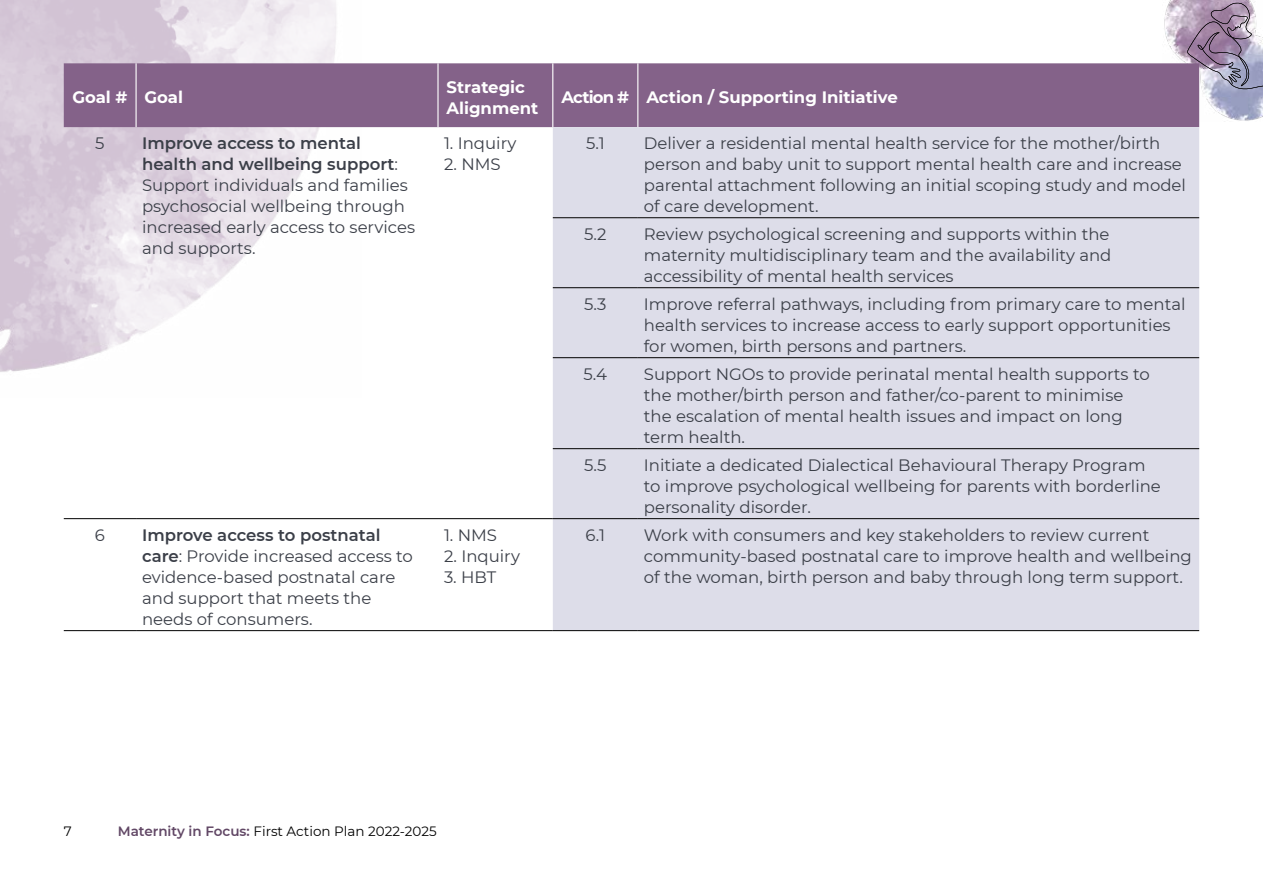
<style>
.page{position:relative;width:1263px;height:893px;background:#fff}
.page>*{position:absolute;margin:0;border:0;box-sizing:border-box;transform-origin:0 0}
.Table_body{font:16.5px/21px "Montserrat";color:#3b3f48}
.Table_header_-_Rever{font:700 16.5px/21px "Montserrat";color:#fff}
.t1{font:13.5px "Montserrat";color:#000}
.s1{font-weight:600}
.s2{font-weight:600;color:#614765}
</style>
<div class="page">
<svg style="left:0;top:0;width:388px;height:520px"></svg>
<img style="left:1164px;top:0;width:99px;height:122px">
<svg style="left:1187px;top:3px;width:76px;height:87px;background:#a598af"></svg>
<div style="left:64px;top:63px;width:1135px;height:64px;background:#846289"></div>
<div style="left:553px;top:127px;width:646px;height:503px;background:#dddde9"></div>
<hr style="left:553px;top:217px;width:85px;height:1px;background:#000">
<hr style="left:638px;top:217px;width:561px;height:1px;background:#000">
<hr style="left:553px;top:287px;width:85px;height:1px;background:#000">
<hr style="left:638px;top:287px;width:561px;height:1px;background:#000">
<hr style="left:553px;top:357px;width:85px;height:1px;background:#000">
<hr style="left:638px;top:357px;width:561px;height:1px;background:#000">
<hr style="left:553px;top:448px;width:85px;height:1px;background:#000">
<hr style="left:638px;top:448px;width:561px;height:1px;background:#000">
<hr style="left:64px;top:518px;width:72px;height:1px;background:#000">
<hr style="left:136px;top:518px;width:302px;height:1px;background:#000">
<hr style="left:438px;top:518px;width:115px;height:1px;background:#000">
<hr style="left:553px;top:518px;width:85px;height:1px;background:#000">
<hr style="left:638px;top:518px;width:561px;height:1px;background:#000">
<hr style="left:64px;top:630px;width:72px;height:1px;background:#000">
<hr style="left:136px;top:630px;width:302px;height:1px;background:#000">
<hr style="left:438px;top:630px;width:115px;height:1px;background:#000">
<hr style="left:553px;top:630px;width:85px;height:1px;background:#000">
<hr style="left:638px;top:630px;width:561px;height:1px;background:#000">
<hr style="left:136px;top:63px;width:1px;height:64px;background:#fff">
<hr style="left:437px;top:63px;width:2px;height:64px;background:#fff">
<hr style="left:552px;top:63px;width:1px;height:64px;background:#fff">
<hr style="left:637px;top:63px;width:1px;height:64px;background:#fff">
<p class="Table_header_-_Rever" style="left:72px;top:86px;width:57px">Goal #</p>
<p class="Table_header_-_Rever" style="left:145px;top:86px;width:40px">Goal</p>
<p class="Table_header_-_Rever" style="left:446px;top:76px;width:93px">Strategic<br>Alignment</p>
<p class="Table_header_-_Rever" style="left:561px;top:86px;width:69px">Action #</p>
<p class="Table_header_-_Rever" style="left:646px;top:86px;width:253px">Action / Supporting Initiative</p>
<p class="Table_body" style="left:95px;top:132px;width:11px">5</p>
<p class="Table_body" style="left:142px;top:132px;width:274px"><span class="s1">Improve access to mental health and wellbeing support</span>:<br>Support individuals and families psychosocial wellbeing through increased early access to services and supports.</p>
<p class="Table_body" style="left:444px;top:132px;width:74px">1. Inquiry</p>
<p class="Table_body" style="left:586px;top:132px;width:20px">5.1</p>
<p class="Table_body" style="left:644px;top:132px;width:544px">Deliver a residential mental health service for the mother/birth person and baby unit to support mental health care and increase parental attachment following an initial scoping study and model of care development.</p>
<p class="Table_body" style="left:584px;top:223px;width:24px">5.2</p>
<p class="Table_body" style="left:644px;top:223px;width:469px;text-align:justify">Review psychological screening and supports within the maternity multidisciplinary team and the availability and accessibility of mental health services</p>
<p class="Table_body" style="left:584px;top:293px;width:24px">5.3</p>
<p class="Table_body" style="left:644px;top:293px;width:543px">Improve referral pathways, including from primary care to mental health services to increase access to early support opportunities for women, birth persons and partners.</p>
<p class="Table_body" style="left:584px;top:363px;width:25px">5.4</p>
<p class="Table_body" style="left:644px;top:363px;width:507px">Support NGOs to provide perinatal mental health supports to the mother/birth person and father/co-parent to minimise the escalation of mental health issues and impact on long term health.</p>
<p class="Table_body" style="left:584px;top:454px;width:24px">5.5</p>
<p class="Table_body" style="left:644px;top:454px;width:519px">Initiate a dedicated Dialectical Behavioural Therapy Program to improve psychological wellbeing for parents with borderline personality disorder.</p>
<p class="Table_body" style="left:444px;top:153px;width:58px">2. NMS</p>
<p class="Table_body" style="left:95px;top:524px;width:12px">6</p>
<p class="Table_body" style="left:142px;top:524px;width:272px"><span class="s1">Improve access to postnatal care</span>: Provide increased access to evidence-based postnatal care and support that meets the needs of consumers.</p>
<p class="Table_body" style="left:444px;top:524px;width:55px">1. NMS</p>
<p class="Table_body" style="left:444px;top:545px;width:78px">2. Inquiry</p>
<p class="Table_body" style="left:444px;top:566px;width:54px">3. HBT</p>
<p class="Table_body" style="left:586px;top:524px;width:21px">6.1</p>
<p class="Table_body" style="left:644px;top:524px;width:549px">Work with consumers and key stakeholders to review current community-based postnatal care to improve health and wellbeing of the woman, birth person and baby through long term support.</p>
<p class="t1" style="left:64px;top:822px;width:9px">7</p>
<p class="t1" style="left:118px;top:822px;width:320px"><span class="s2">Maternity in Focus:</span> First Action Plan 2022-2025</p>
</div>
